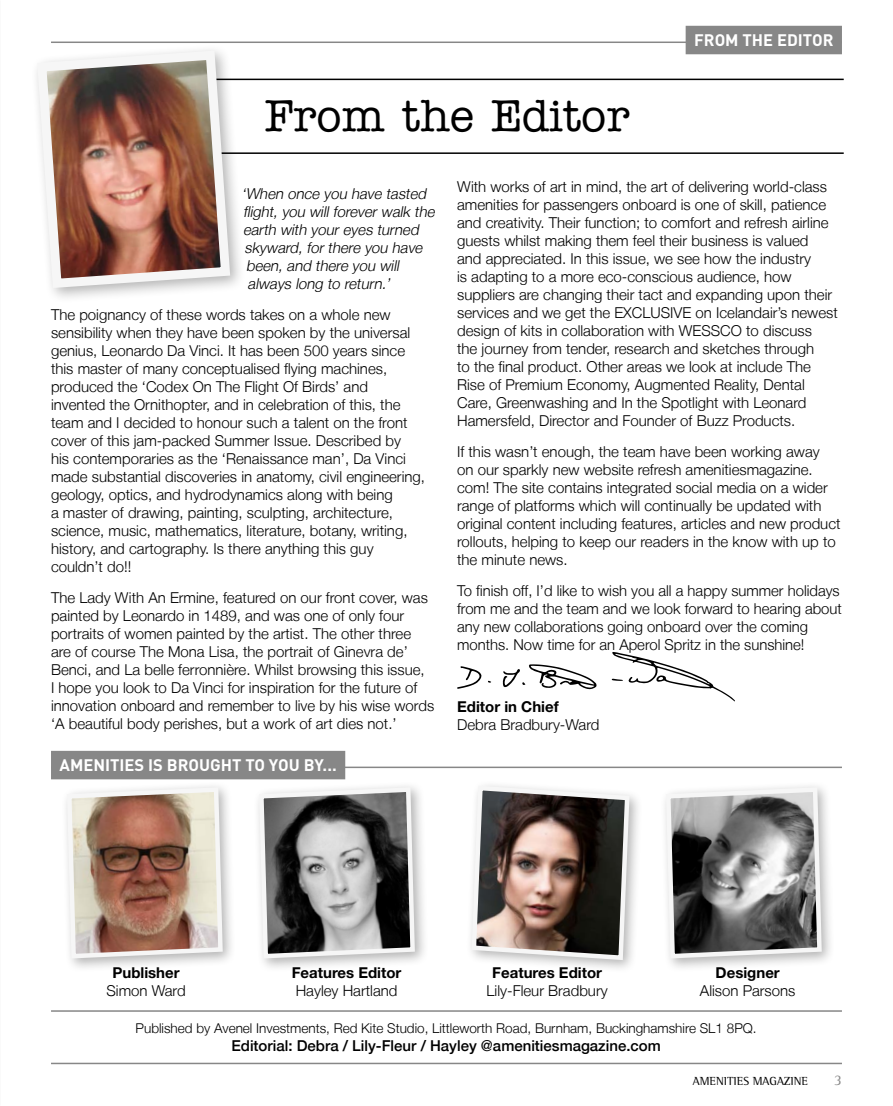
<style>
.page{position:relative;width:893px;height:1106px;background:#fff}
.page>*{position:absolute;margin:0;border:0;box-sizing:border-box;transform-origin:0 0}
.Am_Type_-_Article_He{font:500 45px "American Typewriter Std";color:#000}
.Section_Box_Text{font:700 16.5px "DIN";color:#fff}
.Body_text{font:300 15px/18px "Helvetica Neue LT";color:#000}
.Body_text-2{font:italic 300 15px "Helvetica Neue LT";color:#000}
.Body_text-3{font:500 15px "Helvetica Neue LT";color:#000}
.Body_text-4{font:700 15px/18px "Helvetica Neue";color:#000;text-align:center}
.t1{font:15px "Rotis Semi Serif Std";color:#878787}
.Body_text-5{font:300 13.5px "Helvetica Neue LT";color:#000}
.t2{font:12px "Rotis Semi Serif Std";color:#000}
.s1{font-family:"Helvetica Neue";font-weight:700}
.s2{font-family:"Helvetica Neue LT";font-weight:300}
</style>
<div class="page">
<div style="left:686px;top:26px;width:156px;height:28px;background:#878787"></div>
<hr style="left:51px;top:42px;width:791px;height:1px;background:#878787">
<hr style="left:51px;top:1062px;width:791px;height:2px;background:#878787">
<svg style="left:457px;top:666px;width:24px;height:22px"></svg>
<svg style="left:612px;top:652px;width:123px;height:49px"></svg>
<svg style="left:503px;top:664px;width:94px;height:25px"></svg>
<div style="left:60px;top:781px;width:177px;height:191px;background:#000;opacity:.3"></div>
<svg style="left:65px;top:785px;width:160px;height:175px;background:#ba9e90"></svg>
<div style="left:51px;top:751px;width:294px;height:28px;background:#878787"></div>
<hr style="left:51px;top:766px;width:791px;height:2px;background:#878787">
<hr style="left:51px;top:1010px;width:791px;height:1px;background:#878787">
<div style="left:253px;top:781px;width:176px;height:191px;background:#000;opacity:.3"></div>
<svg style="left:257px;top:785px;width:160px;height:175px;background:#818181"></svg>
<div style="left:465px;top:779px;width:178px;height:194px;background:#000;opacity:.3"></div>
<svg style="left:469px;top:783px;width:163px;height:179px"></svg>
<div style="left:659px;top:781px;width:177px;height:191px;background:#000;opacity:.3"></div>
<svg style="left:664px;top:785px;width:160px;height:175px"></svg>
<hr style="left:51px;top:79px;width:793px;height:1px;background:#000">
<hr style="left:51px;top:152px;width:793px;height:2px;background:#000">
<div style="left:30px;top:43px;width:216px;height:261px;background:#000;opacity:.3"></div>
<img style="left:32px;top:46px;width:203px;height:247px">
<p class="Am_Type_-_Article_He" style="left:265px;top:91px;width:366px">From the Editor</p>
<p class="Section_Box_Text" style="left:694px;top:29px;width:141px">FROM THE EDITOR</p>
<p class="Body_text-2" style="left:242px;top:185px;width:189px">‘When once you have tasted</p>
<p class="Body_text-2" style="left:243px;top:203px;width:196px">flight, you will forever walk the</p>
<p class="Body_text-2" style="left:243px;top:221px;width:180px">earth with your eyes turned</p>
<p class="Body_text-2" style="left:245px;top:239px;width:182px">skyward, for there you have</p>
<p class="Body_text-2" style="left:246px;top:257px;width:157px">been, and there you will</p>
<p class="Body_text-2" style="left:248px;top:275px;width:147px">always long to return.’</p>
<p class="Body_text" style="left:51px;top:305px;width:375px">The poignancy of these words takes on a whole new sensibility when they have been spoken by the universal genius, Leonardo Da Vinci. It has been 500 years since this master of many conceptualised flying machines, produced the ‘Codex On The Flight Of Birds’ and invented the Ornithopter, and in celebration of this, the team and I decided to honour such a talent on the front cover of this jam-packed Summer Issue. Described by<br>his contemporaries as the ‘Renaissance man’, Da Vinci made substantial discoveries in anatomy, civil engineering, geology, optics, and hydrodynamics along with being<br>a master of drawing, painting, sculpting, architecture, science, music, mathematics, literature, botany, writing, history, and cartography. Is there anything this guy couldn’t do!!</p>
<p class="Body_text" style="left:51px;top:588px;width:385px">The Lady With An Ermine, featured on our front cover, was painted by Leonardo in 1489, and was one of only four portraits of women painted by the artist. The other three are of course The Mona Lisa, the portrait of Ginevra de’ Benci, and La belle ferronnière. Whilst browsing this issue,<br>I hope you look to Da Vinci for inspiration for the future of innovation onboard and remember to live by his wise words ‘A beautiful body perishes, but a work of art dies not.’</p>
<p class="Section_Box_Text" style="left:60px;top:754px;width:279px">AMENITIES IS BROUGHT TO YOU BY...</p>
<p class="Body_text" style="left:457px;top:178px;width:382px">With works of art in mind, the art of delivering world-class amenities for passengers onboard is one of skill, patience and creativity. Their function; to comfort and refresh airline guests whilst making them feel their business is valued<br>and appreciated. In this issue, we see how the industry<br>is adapting to a more eco-conscious audience, how suppliers are changing their tact and expanding upon their services and we get the EXCLUSIVE on Icelandair’s newest design of kits in collaboration with WESSCO to discuss<br>the journey from tender, research and sketches through<br>to the final product. Other areas we look at include The Rise of Premium Economy, Augmented Reality, Dental Care, Greenwashing and In the Spotlight with Leonard Hamersfeld, Director and Founder of Buzz Products.</p>
<p class="Body_text" style="left:457px;top:442px;width:385px">If this wasn’t enough, the team have been working away<br>on our sparkly new website refresh amenitiesmagazine. com! The site contains integrated social media on a wider range of platforms which will continually be updated with original content including features, articles and new product rollouts, helping to keep our readers in the know with up to the minute news.</p>
<p class="Body_text" style="left:457px;top:581px;width:386px">To finish off, I’d like to wish you all a happy summer holidays from me and the team and we look forward to hearing about any new collaborations going onboard over the coming months. Now time for an Aperol Spritz in the sunshine!</p>
<p class="Body_text" style="left:457px;top:697px;width:144px"><span class="s1">Editor in Chief<br></span>Debra Bradbury-Ward</p>
<p class="Body_text-4" style="left:106px;top:962px;width:81px">Publisher<br><span class="s2">Simon Ward</span></p>
<p class="Body_text-4" style="left:292px;top:962px;width:111px;text-align:left">Features Editor<br><span class="s2">Hayley Hartland</span></p>
<p class="Body_text" style="left:487px;top:963px;width:123px;text-align:center"><span class="s1">Features Editor<br></span>Lily-Fleur Bradbury</p>
<p class="Body_text" style="left:700px;top:963px;width:97px;text-align:center"><span class="s1">Designer<br></span>Alison Parsons</p>
<p class="Body_text-5" style="left:136px;top:1019px;width:622px">Published by Avenel Investments, Red Kite Studio, Littleworth Road, Burnham, Buckinghamshire SL1 8PQ.</p>
<p class="Body_text-3" style="left:231px;top:1036px;width:431px">Editorial: Debra / Lily-Fleur / Hayley @amenitiesmagazine.com</p>
<p class="t2" style="left:693px;top:1073px;width:117px">AMENITIES MAGAZINE</p>
<p class="t1" style="left:834px;top:1070px;width:9px">3</p>
</div>
